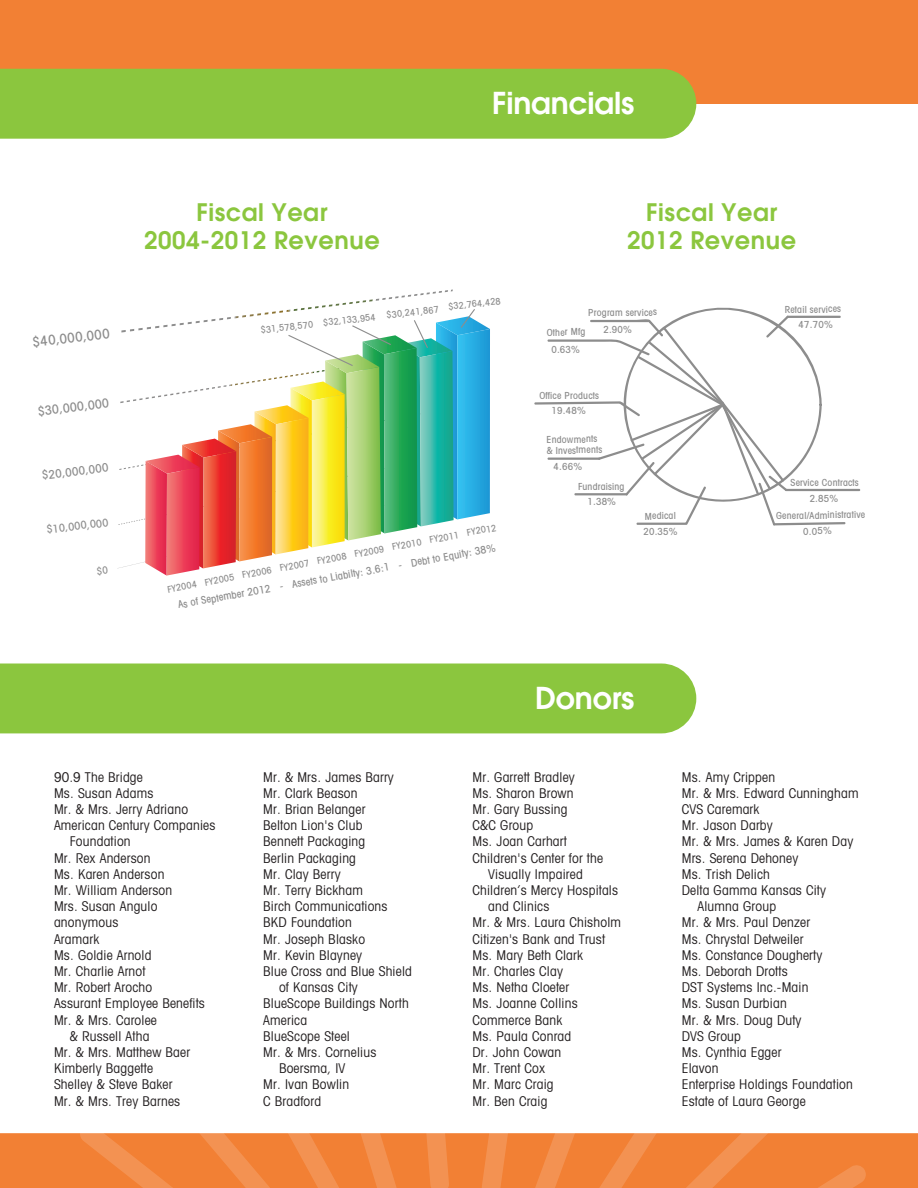
<style>
.page{position:relative;width:918px;height:1188px;background:#fff}
.page>*{position:absolute;margin:0;border:0;box-sizing:border-box;transform-origin:0 0}
.t1{font:600 30px "Avant Garde";letter-spacing:-.005em;color:#fff}
.t2{font:600 24px/28.8px "Avant Garde";letter-spacing:.025em;color:#8bc63e;text-align:center}
.t3{font:500 condensed 13.65px "Avant Garde";color:#8d8d8d}
.t4{font:condensed 13.5px "Avant Garde";letter-spacing:.015em;color:#231f20}
.t5{font:500 condensed 12.75px "Avant Garde";color:#8d8d8d}
.t6{font:500 condensed 11.85px "Avant Garde";color:#8d8d8d}
.t7{font:500 condensed 10.95px "Avant Garde";color:#8d8d8d}
.t8{font:500 condensed 10.5px "Avant Garde";color:#8d8d8d}
.t9{font:500 condensed 9.75px/15.6px "Avant Garde";color:#8d8d8d;text-align:center}
.t10{font:500 condensed 9.3px "Avant Garde";color:#8d8d8d}
</style>
<div class="page">
<div style="left:0;top:0;width:918px;height:104px;background:#f28034"></div>
<div style="left:0;top:69px;width:696px;height:70px;background:#8bc63e"></div>
<div style="left:0;top:664px;width:696px;height:69px;background:#8bc63e"></div>
<div style="left:0;top:1133px;width:918px;height:55px;background:#f28034"></div>
<svg style="left:413px;top:1133px;width:36px;height:55px;background:#f28944"></svg>
<svg style="left:80px;top:1133px;width:318px;height:55px;background:#f2853d"></svg>
<svg style="left:482px;top:1133px;width:384px;height:55px;background:#f2853c"></svg>
<svg style="left:118px;top:290px;width:372px;height:286px"></svg>
<svg style="left:534px;top:307px;width:327px;height:219px"></svg>
<h1 class="t1" style="left:492px;top:84px;width:144px">Financials</h1>
<h2 class="t2" style="left:144px;top:197px;width:237px">Fiscal Year<br>2004-2012 Revenue</h2>
<h2 class="t2" style="left:627px;top:197px;width:171px">Fiscal Year<br>2012 Revenue</h2>
<p class="t3" style="left:32px;top:334px;width:79px;rotate:-7deg">$40,000,000</p>
<p class="t5" style="left:37px;top:403px;width:73px;rotate:-7deg">$30,000,000</p>
<p class="t10" style="left:260px;top:323px;width:243px;rotate:-6deg">$31,578,570 $32,133,954 $30,241,867 $32,764,428</p>
<p class="t9" style="left:603px;top:304px;width:55px;line-height:17px;text-align:left;text-indent:-15px;rotate:-1deg">Program services<br>2.90%</p>
<p class="t9" style="left:547px;top:323px;width:40px;line-height:17.5px;rotate:-1deg">Other Mfg<br>0.63%</p>
<p class="t9" style="left:539px;top:388px;width:61px;line-height:15.1px;rotate:-1deg">Office Products<br>19.48%</p>
<p class="t9" style="left:785px;top:302px;width:58px;rotate:-1deg">Retail services<br>47.70%</p>
<p class="t9" style="left:546px;top:434px;width:57px;line-height:10.9px;text-align:left;rotate:-1deg">Endowments &amp; Investments</p>
<p class="t6" style="left:41px;top:468px;width:68px;rotate:-7deg">$20,000,000</p>
<p class="t7" style="left:46px;top:523px;width:64px;rotate:-7deg">$10,000,000</p>
<p class="t10" style="left:166px;top:585px;width:336px;rotate:-11deg">FY2004 FY2005 FY2006 FY2007 FY2008 FY2009 FY2010 FY2011 FY2012</p>
<p class="t8" style="left:177px;top:598px;width:324px;rotate:-10deg">As of September 2012 - Assets to Liabilty: 3.6:1 - Debt to Equity: 38%</p>
<p class="t9" style="left:553px;top:459px;width:30px;rotate:-1deg">4.66%</p>
<p class="t9" style="left:578px;top:479px;width:48px;rotate:-1deg">Fundraising</p>
<p class="t9" style="left:587px;top:494px;width:30px;rotate:-1deg">1.38%</p>
<p class="t9" style="left:643px;top:508px;width:36px;text-align:left;rotate:-1deg">Medical<br>20.35%</p>
<p class="t9" style="left:790px;top:475px;width:70px;rotate:-1deg">Service Contracts</p>
<p class="t9" style="left:809px;top:491px;width:30px;rotate:-1deg">2.85%</p>
<p class="t9" style="left:776px;top:508px;width:91px;rotate:-1deg">General/Administrative</p>
<p class="t9" style="left:803px;top:523px;width:30px;rotate:-1deg">0.05%</p>
<h1 class="t1" style="left:535px;top:678px;width:101px">Donors</h1>
<p class="t4" style="left:54px;top:769px;width:90px">90.9 The Bridge</p>
<p class="t4" style="left:54px;top:785px;width:101px">Ms. Susan Adams</p>
<p class="t4" style="left:54px;top:801px;width:136px">Mr. &amp; Mrs. Jerry Adriano</p>
<p class="t4" style="left:54px;top:817px;width:163px">American Century Companies</p>
<p class="t4" style="left:70px;top:833px;width:62px">Foundation</p>
<p class="t4" style="left:54px;top:850px;width:98px">Mr. Rex Anderson</p>
<p class="t4" style="left:54px;top:866px;width:112px">Ms. Karen Anderson</p>
<p class="t4" style="left:54px;top:882px;width:120px">Mr. William Anderson</p>
<p class="t4" style="left:54px;top:898px;width:105px">Mrs. Susan Angulo</p>
<p class="t4" style="left:54px;top:914px;width:66px">anonymous</p>
<p class="t4" style="left:54px;top:931px;width:47px">Aramark</p>
<p class="t4" style="left:54px;top:947px;width:99px">Ms. Goldie Arnold</p>
<p class="t4" style="left:54px;top:963px;width:93px">Mr. Charlie Arnot</p>
<p class="t4" style="left:54px;top:979px;width:100px">Mr. Robert Arocho</p>
<p class="t4" style="left:54px;top:995px;width:152px">Assurant Employee Benefits</p>
<p class="t4" style="left:54px;top:1012px;width:104px">Mr. &amp; Mrs. Carolee</p>
<p class="t4" style="left:70px;top:1028px;width:81px">&amp; Russell Atha</p>
<p class="t4" style="left:54px;top:1044px;width:138px">Mr. &amp; Mrs. Matthew Baer</p>
<p class="t4" style="left:54px;top:1060px;width:101px">Kimberly Baggette</p>
<p class="t4" style="left:54px;top:1076px;width:120px">Shelley &amp; Steve Baker</p>
<p class="t4" style="left:54px;top:1093px;width:128px">Mr. &amp; Mrs. Trey Barnes</p>
<p class="t4" style="left:263px;top:769px;width:132px">Mr. &amp; Mrs. James Barry</p>
<p class="t4" style="left:263px;top:785px;width:96px">Mr. Clark Beason</p>
<p class="t4" style="left:263px;top:801px;width:104px">Mr. Brian Belanger</p>
<p class="t4" style="left:263px;top:817px;width:101px">Belton Lion's Club</p>
<p class="t4" style="left:263px;top:833px;width:104px">Bennett Packaging</p>
<p class="t4" style="left:263px;top:850px;width:94px">Berlin Packaging</p>
<p class="t4" style="left:263px;top:866px;width:79px">Mr. Clay Berry</p>
<p class="t4" style="left:263px;top:882px;width:101px">Mr. Terry Bickham</p>
<p class="t4" style="left:263px;top:898px;width:126px">Birch Communications</p>
<p class="t4" style="left:263px;top:914px;width:90px">BKD Foundation</p>
<p class="t4" style="left:263px;top:931px;width:104px">Mr. Joseph Blasko</p>
<p class="t4" style="left:263px;top:947px;width:101px">Mr. Kevin Blayney</p>
<p class="t4" style="left:263px;top:963px;width:150px">Blue Cross and Blue Shield</p>
<p class="t4" style="left:279px;top:979px;width:80px">of Kansas City</p>
<p class="t4" style="left:263px;top:995px;width:147px">BlueScope Buildings North</p>
<p class="t4" style="left:263px;top:1012px;width:45px">America</p>
<p class="t4" style="left:263px;top:1028px;width:88px">BlueScope Steel</p>
<p class="t4" style="left:263px;top:1044px;width:115px">Mr. &amp; Mrs. Cornelius</p>
<p class="t4" style="left:279px;top:1060px;width:68px">Boersma, IV</p>
<p class="t4" style="left:263px;top:1076px;width:87px">Mr. Ivan Bowlin</p>
<p class="t4" style="left:263px;top:1093px;width:59px">C Bradford</p>
<p class="t4" style="left:472px;top:769px;width:104px">Mr. Garrett Bradley</p>
<p class="t4" style="left:472px;top:785px;width:103px">Ms. Sharon Brown</p>
<p class="t4" style="left:472px;top:801px;width:97px">Mr. Gary Bussing</p>
<p class="t4" style="left:472px;top:817px;width:62px">C&amp;C Group</p>
<p class="t4" style="left:472px;top:833px;width:96px">Ms. Joan Carhart</p>
<p class="t4" style="left:472px;top:850px;width:132px">Children's Center for the</p>
<p class="t4" style="left:488px;top:866px;width:96px">Visually Impaired</p>
<p class="t4" style="left:472px;top:882px;width:147px">Children’s Mercy Hospitals</p>
<p class="t4" style="left:488px;top:898px;width:63px">and Clinics</p>
<p class="t4" style="left:472px;top:914px;width:150px">Mr. &amp; Mrs. Laura Chisholm</p>
<p class="t4" style="left:472px;top:931px;width:134px">Citizen's Bank and Trust</p>
<p class="t4" style="left:472px;top:947px;width:112px">Ms. Mary Beth Clark</p>
<p class="t4" style="left:472px;top:963px;width:92px">Mr. Charles Clay</p>
<p class="t4" style="left:472px;top:979px;width:98px">Ms. Netha Cloeter</p>
<p class="t4" style="left:472px;top:995px;width:107px">Ms. Joanne Collins</p>
<p class="t4" style="left:472px;top:1012px;width:92px">Commerce Bank</p>
<p class="t4" style="left:472px;top:1028px;width:100px">Ms. Paula Conrad</p>
<p class="t4" style="left:472px;top:1044px;width:90px">Dr. John Cowan</p>
<p class="t4" style="left:472px;top:1060px;width:74px">Mr. Trent Cox</p>
<p class="t4" style="left:472px;top:1076px;width:83px">Mr. Marc Craig</p>
<p class="t4" style="left:472px;top:1093px;width:77px">Mr. Ben Craig</p>
<p class="t4" style="left:682px;top:769px;width:95px">Ms. Amy Crippen</p>
<p class="t4" style="left:682px;top:785px;width:178px">Mr. &amp; Mrs. Edward Cunningham</p>
<p class="t4" style="left:682px;top:801px;width:79px">CVS Caremark</p>
<p class="t4" style="left:682px;top:817px;width:93px">Mr. Jason Darby</p>
<p class="t4" style="left:682px;top:833px;width:173px">Mr. &amp; Mrs. James &amp; Karen Day</p>
<p class="t4" style="left:682px;top:850px;width:118px">Mrs. Serena Dehoney</p>
<p class="t4" style="left:682px;top:866px;width:90px">Ms. Trish Delich</p>
<p class="t4" style="left:682px;top:882px;width:146px">Delta Gamma Kansas City</p>
<p class="t4" style="left:698px;top:898px;width:80px">Alumna Group</p>
<p class="t4" style="left:682px;top:914px;width:130px">Mr. &amp; Mrs. Paul Denzer</p>
<p class="t4" style="left:682px;top:931px;width:123px">Ms. Chrystal Detweiler</p>
<p class="t4" style="left:682px;top:947px;width:142px">Ms. Constance Dougherty</p>
<p class="t4" style="left:682px;top:963px;width:107px">Ms. Deborah Drotts</p>
<p class="t4" style="left:682px;top:979px;width:128px">DST Systems Inc.-Main</p>
<p class="t4" style="left:682px;top:995px;width:107px">Ms. Susan Durbian</p>
<p class="t4" style="left:682px;top:1012px;width:121px">Mr. &amp; Mrs. Doug Duty</p>
<p class="t4" style="left:682px;top:1028px;width:61px">DVS Group</p>
<p class="t4" style="left:682px;top:1044px;width:101px">Ms. Cynthia Egger</p>
<p class="t4" style="left:682px;top:1060px;width:38px">Elavon</p>
<p class="t4" style="left:682px;top:1076px;width:173px">Enterprise Holdings Foundation</p>
<p class="t4" style="left:682px;top:1093px;width:125px">Estate of Laura George</p>
</div>
